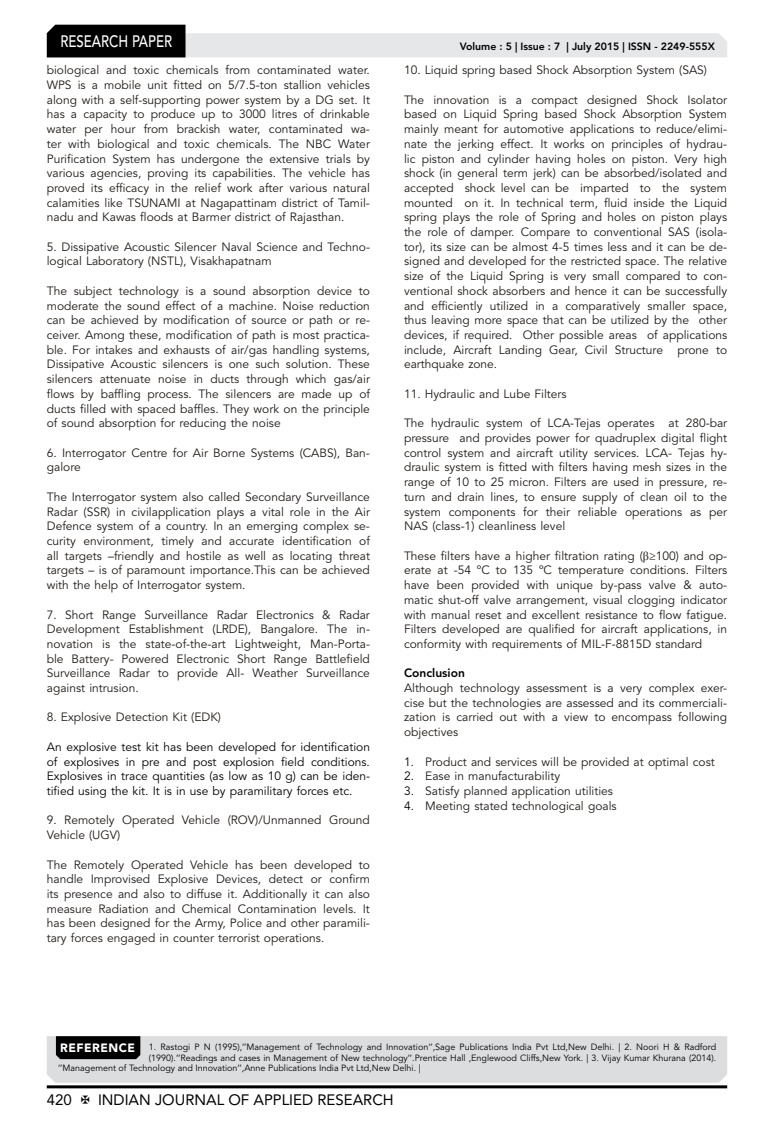
<style>
.page{position:relative;width:774px;height:1136px;background:#fff}
.page>*{position:absolute;margin:0;border:0;box-sizing:border-box;transform-origin:0 0}
.t1{font:500 16.5px "Avenir LT Std";color:#fff;scale:.8 1}
.t2{font:15px "Avenir LT Std";color:#000}
.t3{font:12px/14.7px "Avenir LT Std";color:#1f1a17;text-align:justify}
.t4{font:12px/14.7px "Avenir LT Std";color:#000;text-align:justify}
.t5{font:800 12px "Avenir LT Std";color:#000}
.t6{font:800 10.5px "Avenir LT Std";color:#000}
.t7{font:9px "Avenir LT Std";color:#000}
.s1{font-family:"Times New Roman"}
.s2{color:#000}
.s3{font-weight:900;font-size:12px;color:#fff}
</style>
<div class="page">
<hr style="left:47px;top:1085px;width:680px;height:3px;background:#000">
<svg style="left:47px;top:25px;width:680px;height:32px"></svg>
<div style="left:47px;top:1036px;width:680px;height:46px;background:#dcddde"></div>
<h1 class="t1" style="left:60px;top:32px;width:139px">RESEARCH PAPER</h1>
<p class="t3" style="left:47px;top:63px;width:325px">biological and toxic chemicals from contaminated water.<br>WPS is a mobile unit fitted on 5/7.5-ton stallion vehicles along with a self-supporting power system by a DG set. It has a capacity to produce up to 3000 litres of drinkable water per hour from brackish water, contaminated wa&shy;ter with biological and toxic chemicals. The NBC Water Purification System has undergone the extensive trials by various agencies, proving its capabilities. The vehicle has proved its efficacy in the relief work after various natural calamities like TSUNAMI at Nagapattinam district of Tamil&shy;nadu and Kawas floods at Barmer district of Rajasthan.</p>
<p class="t3" style="left:47px;top:239px;width:325px">5. Dissipative Acoustic Silencer Naval Science and Techno&shy;logical Laboratory (NSTL), Visakhapatnam</p>
<p class="t3" style="left:47px;top:284px;width:325px">The subject technology is a sound absorption device to moderate the sound effect of a machine. Noise reduction can be achieved by modification of source or path or re&shy;ceiver. Among these, modification of path is most practica&shy;ble. For intakes and exhausts of air/gas handling systems, Dissipative Acoustic silencers is one such solution. These silencers attenuate noise in ducts through which gas/air flows by baffling process. The silencers are made up of ducts filled with spaced baffles. They work on the principle of sound absorption for reducing the noise</p>
<p class="t3" style="left:47px;top:445px;width:325px">6. Interrogator Centre for Air Borne Systems (CABS), Ban&shy;galore</p>
<p class="t3" style="left:47px;top:489px;width:325px">The Interrogator system also called Secondary Surveillance Radar (SSR) in civilapplication plays a vital role in the Air Defence system of a country. In an emerging complex se&shy;curity environment, timely and accurate identification of all targets –friendly and hostile as well as locating threat targets – is of paramount importance.This can be achieved with the help of Interrogator system.</p>
<p class="t3" style="left:47px;top:607px;width:325px">7. Short Range Surveillance Radar Electronics &amp; Radar Development Establishment (LRDE), Bangalore. The in&shy;novation is the state-of-the-art Lightweight, Man-Porta&shy;ble Battery- Powered Electronic Short Range Battlefield Surveillance Radar to provide All- Weather Surveillance against intrusion.</p>
<p class="t3" style="left:47px;top:710px;width:176px">8. Explosive Detection Kit (EDK)</p>
<p class="t4" style="left:47px;top:739px;width:325px">An explosive test kit has been developed for identification of explosives in pre and post explosion field conditions.<br>Explosives in trace quantities (as low as 10 g) can be iden&shy;tified using the kit. It is in use by paramilitary forces etc.</p>
<p class="t3" style="left:47px;top:813px;width:325px">9. Remotely Operated Vehicle (ROV)/Unmanned Ground<br>Vehicle (UGV)</p>
<p class="t3" style="left:47px;top:857px;width:325px">The Remotely Operated Vehicle has been developed to handle Improvised Explosive Devices, detect or confirm its presence and also to diffuse it. Additionally it can also measure Radiation and Chemical Contamination levels. It has been designed for the Army, Police and other paramili&shy;tary forces engaged in counter terrorist operations.</p>
<p class="t6" style="left:460px;top:41px;width:257px">Volume : 5 | Issue : 7 | July 2015 | ISSN - 2249-555X</p>
<p class="t3" style="left:404px;top:63px;width:305px">10. Liquid spring based Shock Absorption System (SAS)</p>
<p class="t3" style="left:404px;top:92px;width:325px">The innovation is a compact designed Shock Isolator based on Liquid Spring based Shock Absorption System mainly meant for automotive applications to reduce/elimi&shy;nate the jerking effect. It works on principles of hydrau&shy;lic piston and cylinder having holes on piston. Very high shock (in general term jerk) can be absorbed/isolated and accepted shock level can be imparted to the system mounted on it. In technical term, fluid inside the Liquid spring plays the role of Spring and holes on piston plays the role of damper. Compare to conventional SAS (isola&shy;tor), its size can be almost 4-5 times less and it can be de&shy;signed and developed for the restricted space. The relative size of the Liquid Spring is very small compared to con&shy;ventional shock absorbers and hence it can be successfully and efficiently utilized in a comparatively smaller space, thus leaving more space that can be utilized by the other devices, if required. Other possible areas of applications include, Aircraft Landing Gear, Civil Structure prone to earthquake zone.</p>
<p class="t3" style="left:404px;top:386px;width:164px">11. Hydraulic and Lube Filters</p>
<p class="t3" style="left:404px;top:416px;width:325px">The hydraulic system of LCA-Tejas operates at 280-bar pressure and provides power for quadruplex digital flight control system and aircraft utility services. LCA- Tejas hy&shy;draulic system is fitted with filters having mesh sizes in the range of 10 to 25 micron. Filters are used in pressure, re&shy;turn and drain lines, to ensure supply of clean oil to the system components for their reliable operations as per NAS (class-1) cleanliness level</p>
<p class="t3" style="left:404px;top:548px;width:325px">These filters have a higher filtration rating (<span class="s1">β</span>≥100) and op&shy;erate at -54 ºC to 135 ºC temperature conditions. Filters have been provided with unique by-pass valve &amp; auto&shy;matic shut-off valve arrangement, visual clogging indicator with manual reset and excellent resistance to flow fatigue.<br>Filters developed are qualified for aircraft applications, in conformity with requirements of MIL-F-8815D standard</p>
<p class="t5" style="left:404px;top:666px;width:62px">Conclusion</p>
<p class="t3" style="left:404px;top:680px;width:325px">Although technology assessment is a very complex exer&shy;cise but the technologies are assessed and its commerciali&shy;zation is carried out with a view to encompass following objectives</p>
<p class="t3" style="left:404px;top:754px;width:312px"><span class="s2">1.</span> Product and services will be provided at optimal cost</p>
<p class="t3" style="left:404px;top:769px;width:158px"><span class="s2">2.</span> Ease in manufacturability</p>
<p class="t3" style="left:404px;top:783px;width:211px"><span class="s2">3.</span> Satisfy planned application utilities</p>
<p class="t3" style="left:404px;top:798px;width:214px"><span class="s2">4.</span> Meeting stated technological goals</p>
<p class="t7" style="left:60px;top:1041px;width:657px"><span class="s3">REFERENCE</span> 1. Rastogi P N (1995),’’Management of Technology and Innovation’’,Sage Publications India Pvt Ltd,New Delhi. | 2. Noori H &amp; Radford</p>
<p class="t7" style="left:149px;top:1052px;width:569px">(1990).’’Readings and cases in Management of New technology’’.Prentice Hall ,Englewood Cliffs,New York. | 3. Vijay Kumar Khurana (2014).</p>
<p class="t7" style="left:58px;top:1062px;width:364px">’’Management of Technology and Innovation’’,Anne Publications India Pvt Ltd,New Delhi. |</p>
<p class="t2" style="left:47px;top:1090px;width:27px">420</p>
<p class="t2" style="left:98px;top:1090px;width:297px">INDIAN JOURNAL OF APPLIED RESEARCH</p>
</div>
